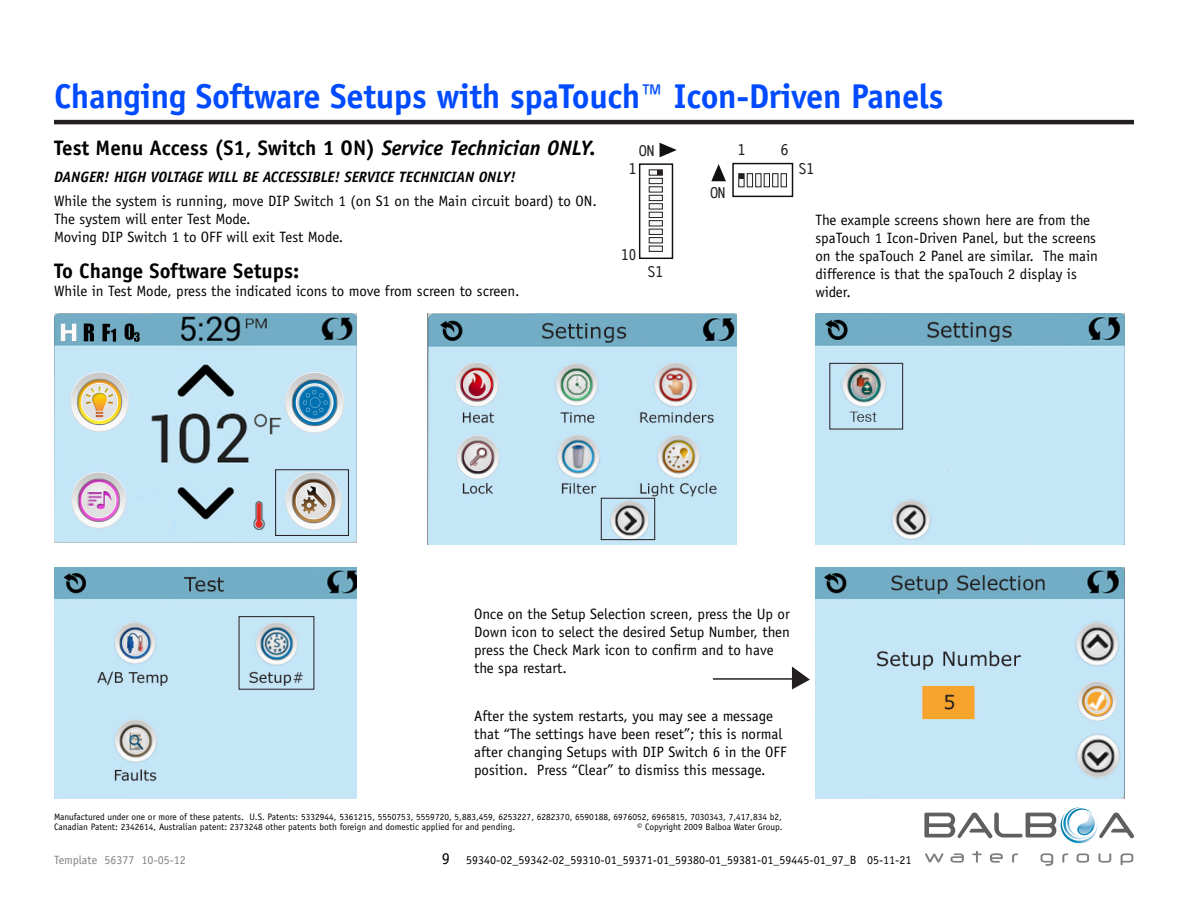
<style>
.page{position:relative;width:1188px;height:918px;background:#fff}
.page>*{position:absolute;margin:0;border:0;box-sizing:border-box;transform-origin:0 0}
.Heads{font:700 34.5px "Officina Sans";letter-spacing:-.01em;color:#004bff}
.Subheads{font:700 21px "Officina Sans";color:#000}
.Body{font:15px/18px "Officina Sans";color:#000}
.Subheads-2{font:15px "Officina Sans";color:#000}
.Body-2{font:italic 700 15px "Officina Sans";color:#000}
.t1{font:700 15px "Letter Gothic";color:#231f20}
.t2{font:12.45px "Officina Sans";color:#231f20}
.t3{font:12px "Officina Sans";color:#000}
.t4{font:12px "Officina Sans";color:#808285}
.t5{font:9.3px/10.5px "Officina Sans";color:#000}
.s1{font-style:italic}
.s2{font-size:16.5px}
</style>
<div class="page">
<svg style="left:925px;top:853px;width:18px;height:9px"></svg>
<svg style="left:950px;top:853px;width:14px;height:10px"></svg>
<svg style="left:972px;top:851px;width:10px;height:12px"></svg>
<svg style="left:990px;top:853px;width:13px;height:10px"></svg>
<svg style="left:1062px;top:853px;width:6px;height:10px"></svg>
<svg style="left:1012px;top:853px;width:6px;height:10px"></svg>
<svg style="left:1077px;top:853px;width:12px;height:10px"></svg>
<svg style="left:1098px;top:853px;width:13px;height:10px"></svg>
<svg style="left:1041px;top:853px;width:12px;height:13px"></svg>
<svg style="left:1121px;top:853px;width:12px;height:12px"></svg>
<svg style="left:924px;top:807px;width:210px;height:37px"></svg>
<div style="left:639px;top:163px;width:34px;height:96px;border:1px solid #0f1011"></div>
<div style="left:649px;top:170px;width:13px;height:5px;background:#f6f7f9"></div>
<div style="left:649px;top:178px;width:13px;height:6px;background:#f6f7f9"></div>
<div style="left:649px;top:178px;width:14px;height:6px;border:1px solid #231f20"></div>
<div style="left:649px;top:187px;width:13px;height:5px;background:#f6f7f9"></div>
<div style="left:649px;top:186px;width:14px;height:7px;border:1px solid #231f20"></div>
<div style="left:649px;top:195px;width:13px;height:6px;background:#f6f7f9"></div>
<div style="left:649px;top:195px;width:14px;height:6px;border:1px solid #231f20"></div>
<div style="left:649px;top:204px;width:13px;height:5px;background:#f6f7f9"></div>
<div style="left:649px;top:203px;width:14px;height:7px;border:1px solid #231f20"></div>
<div style="left:649px;top:212px;width:13px;height:6px;background:#f6f7f9"></div>
<div style="left:649px;top:212px;width:14px;height:6px;border:1px solid #231f20"></div>
<div style="left:649px;top:221px;width:13px;height:5px;background:#f6f7f9"></div>
<div style="left:649px;top:220px;width:14px;height:6px;border:1px solid #231f20"></div>
<div style="left:649px;top:229px;width:13px;height:5px;background:#f6f7f9"></div>
<div style="left:649px;top:229px;width:14px;height:6px;border:1px solid #231f20"></div>
<div style="left:649px;top:238px;width:13px;height:5px;background:#f6f7f9"></div>
<div style="left:649px;top:237px;width:14px;height:6px;border:1px solid #231f20"></div>
<div style="left:649px;top:246px;width:13px;height:5px;background:#f6f7f9"></div>
<div style="left:649px;top:246px;width:14px;height:6px;border:1px solid #231f20"></div>
<svg style="left:660px;top:143px;width:17px;height:14px"></svg>
<svg style="left:657px;top:170px;width:5px;height:5px"></svg>
<img style="left:54px;top:314px;width:303px;height:228px">
<img style="left:428px;top:314px;width:309px;height:231px">
<img style="left:815px;top:314px;width:309px;height:231px">
<img style="left:54px;top:567px;width:302px;height:231px">
<img style="left:815px;top:567px;width:309px;height:231px">
<hr style="left:54px;top:120px;width:1080px;height:4px;background:#231f20">
<div style="left:275px;top:469px;width:74px;height:67px;border:1px solid #231f20"></div>
<svg style="left:792px;top:667px;width:18px;height:22px"></svg>
<hr style="left:713px;top:678px;width:87px;height:2px;background:#231f20">
<div style="left:601px;top:498px;width:54px;height:42px;border:1px solid #231f20"></div>
<div style="left:829px;top:363px;width:74px;height:66px;border:1px solid #231f20"></div>
<div style="left:732px;top:163px;width:61px;height:34px;border:1px solid #0f1011"></div>
<div style="left:747px;top:174px;width:6px;height:13px;background:#f6f7f9"></div>
<div style="left:747px;top:173px;width:6px;height:14px;border:1px solid #231f20"></div>
<div style="left:756px;top:174px;width:5px;height:13px;background:#f6f7f9"></div>
<div style="left:755px;top:173px;width:6px;height:14px;border:1px solid #231f20"></div>
<div style="left:764px;top:174px;width:6px;height:13px;background:#f6f7f9"></div>
<div style="left:764px;top:173px;width:6px;height:14px;border:1px solid #231f20"></div>
<div style="left:773px;top:174px;width:5px;height:13px;background:#f6f7f9"></div>
<div style="left:772px;top:173px;width:6px;height:14px;border:1px solid #231f20"></div>
<div style="left:781px;top:174px;width:5px;height:13px;background:#f6f7f9"></div>
<div style="left:781px;top:173px;width:6px;height:14px;border:1px solid #231f20"></div>
<svg style="left:711px;top:162px;width:33px;height:36px"></svg>
<p class="Heads" style="left:54px;top:75px;width:891px">Changing Software Setups with spaTouch™ Icon-Driven Panels</p>
<p class="Subheads" style="left:54px;top:135px;width:544px">Test Menu Access (S1, Switch 1 ON) <span class="s1">Service Technician ONLY.</span></p>
<p class="Body-2" style="left:54px;top:168px;width:463px">DANGER! HIGH VOLTAGE WILL BE ACCESSIBLE! SERVICE TECHNICIAN ONLY!</p>
<p class="Body" style="left:54px;top:192px;width:544px">While the system is running, move DIP Switch 1 (on S1 on the Main circuit board) to ON.<br>The system will enter Test Mode.<br>Moving DIP Switch 1 to OFF will exit Test Mode.</p>
<p class="Subheads" style="left:54px;top:258px;width:247px">To Change Software Setups:</p>
<p class="Subheads-2" style="left:54px;top:282px;width:467px">While in Test Mode, press the indicated icons to move from screen to screen.</p>
<p class="t1" style="left:639px;top:142px;width:17px">ON</p>
<p class="t2" style="left:461px;top:147px;width:157px">As soon as Switch #1 is placed</p>
<p class="t2" style="left:461px;top:190px;width:116px">System is in Test Mode</p>
<p class="t1" style="left:629px;top:160px;width:9px">1</p>
<p class="t1" style="left:621px;top:245px;width:17px">10</p>
<p class="t1" style="left:648px;top:262px;width:17px">S1</p>
<p class="t1" style="left:710px;top:184px;width:17px">ON</p>
<p class="t1" style="left:738px;top:140px;width:9px">1</p>
<p class="t1" style="left:781px;top:140px;width:9px">6</p>
<p class="t1" style="left:799px;top:159px;width:17px">S1</p>
<p class="Body" style="left:815px;top:211px;width:284px">The example screens shown here are from the spaTouch 1 Icon-Driven Panel, but the screens on the spaTouch 2 Panel are similar. The main difference is that the spaTouch 2 display is wider.</p>
<p class="Body" style="left:474px;top:605px;width:317px">Once on the Setup Selection screen, press the Up or Down icon to select the desired Setup Number, then press the Check Mark icon to confirm and to have the spa restart.</p>
<p class="Body" style="left:474px;top:707px;width:314px">After the system restarts, you may see a message that “The settings have been reset”; this is normal after changing Setups with DIP Switch 6 in the OFF position. Press “Clear” to dismiss this message.</p>
<p class="t5" style="left:54px;top:811px;width:729px">Manufactured under one or more of these patents. U.S. Patents: 5332944, 5361215, 5550753, 5559720, 5,883,459, 6253227, 6282370, 6590188, 6976052, 6965815, 7030343, 7,417,834 b2,<br>Canadian Patent: 2342614, Australian patent: 2373248 other patents both foreign and domestic applied for and pending.</p>
<p class="t5" style="left:637px;top:822px;width:147px">© Copyright 2009 Balboa Water Group.</p>
<p class="t4" style="left:54px;top:852px;width:133px">Template 56377 10-05-12</p>
<p class="t3" style="left:442px;top:853px;width:471px"><span class="s2">9</span> 59340-02_59342-02_59310-01_59371-01_59380-01_59381-01_59445-01_97_B 05-11-21</p>
</div>
